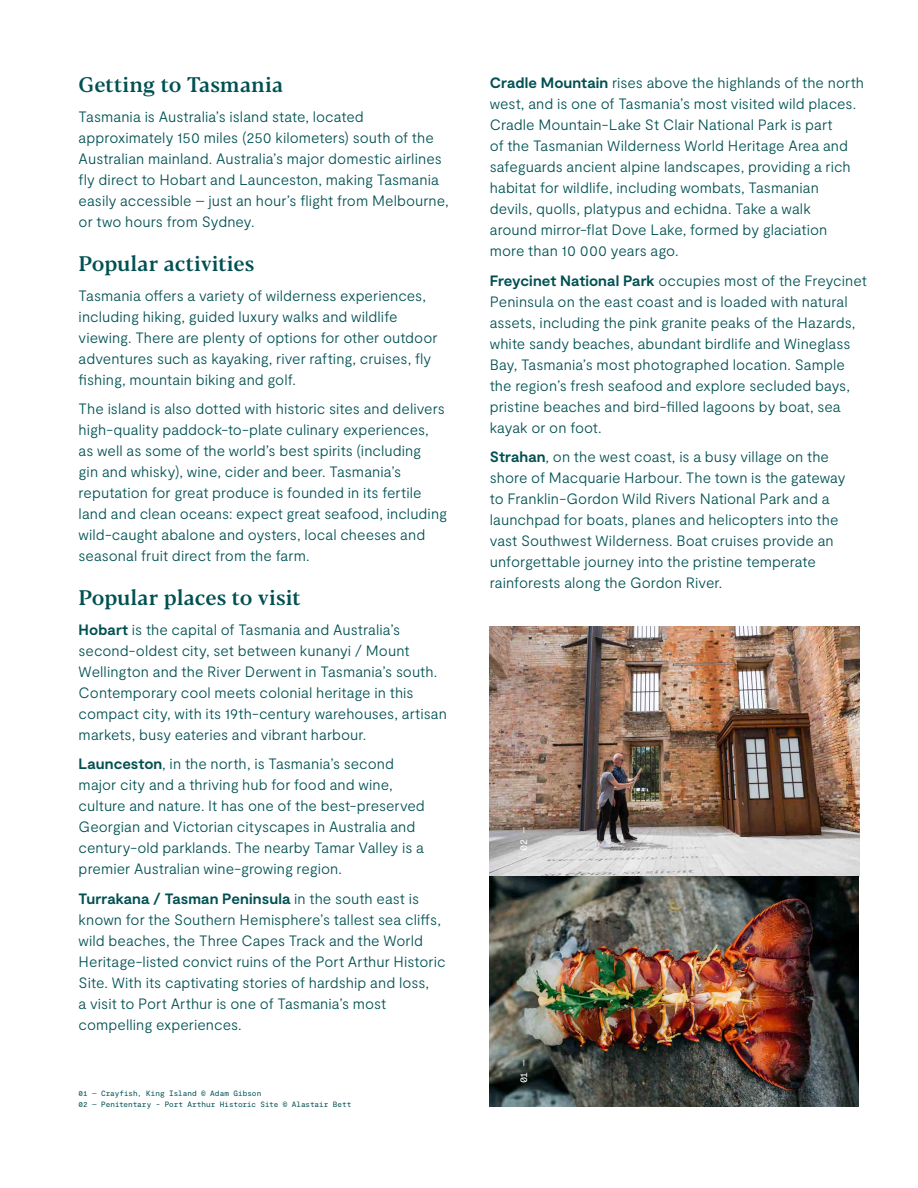
<style>
.page{position:relative;width:918px;height:1188px;background:#fff}
.page>*{position:absolute;margin:0;border:0;box-sizing:border-box;transform-origin:0 0}
.t1{font:500 21px "Blacker Text";color:#005052}
.t2{font:300 15px/21px "Moderat";letter-spacing:.005em;color:#005052}
.t3{font:10.2px "Moderat Mono Regular";color:#fff}
.t4{font:7.65px/10.5px "Moderat Mono Regular";letter-spacing:-.005em;color:#005052}
.s1{font-weight:700}
</style>
<div class="page">
<img style="left:490px;top:626px;width:369px;height:481px">
<h1 class="t1" style="left:79px;top:72px;width:206px">Getting to Tasmania</h1>
<p class="t2" style="left:79px;top:107px;width:372px">Tasmania is Australia’s island state, located approximately 150 miles (250 kilometers) south of the Australian mainland. Australia’s major domestic airlines fly direct to Hobart and Launceston, making Tasmania easily accessible – just an hour’s flight from Melbourne, or two hours from Sydney.</p>
<h1 class="t1" style="left:79px;top:251px;width:177px">Popular activities</h1>
<p class="t2" style="left:79px;top:285px;width:360px">Tasmania offers a variety of wilderness experiences, including hiking, guided luxury walks and wildlife viewing. There are plenty of options for other outdoor adventures such as kayaking, river rafting, cruises, fly fishing, mountain biking and golf.</p>
<p class="t2" style="left:79px;top:399px;width:370px">The island is also dotted with historic sites and delivers high-quality paddock-to-plate culinary experiences, as well as some of the world’s best spirits (including<br>gin and whisky), wine, cider and beer. Tasmania’s reputation for great produce is founded in its fertile land and clean oceans: expect great seafood, including wild-caught abalone and oysters, local cheeses and seasonal fruit direct from the farm.</p>
<h1 class="t1" style="left:79px;top:585px;width:224px">Popular places to visit</h1>
<p class="t2" style="left:79px;top:619px;width:370px"><span class="s1">Hobart</span> is the capital of Tasmania and Australia’s second-oldest city, set between kunanyi / Mount Wellington and the River Derwent in Tasmania’s south.<br>Contemporary cool meets colonial heritage in this compact city, with its 19th-century warehouses, artisan markets, busy eateries and vibrant harbour.</p>
<p class="t2" style="left:79px;top:754px;width:348px"><span class="s1">Launceston</span>, in the north, is Tasmania’s second major city and a thriving hub for food and wine, culture and nature. It has one of the best-preserved Georgian and Victorian cityscapes in Australia and century-old parklands. The nearby Tamar Valley is a premier Australian wine-growing region.</p>
<p class="t2" style="left:79px;top:888px;width:368px"><span class="s1">Turrakana / Tasman Peninsula</span> in the south east is known for the Southern Hemisphere’s tallest sea cliffs, wild beaches, the Three Capes Track and the World Heritage-listed convict ruins of the Port Arthur Historic Site. With its captivating stories of hardship and loss,<br>a visit to Port Arthur is one of Tasmania’s most compelling experiences.</p>
<p class="t4" style="left:79px;top:1089px;width:274px">01 — Crayfish, King Island © Adam Gibson<br>02 — Penitentary - Port Arthur Historic Site © Alastair Bett</p>
<p class="t2" style="left:490px;top:73px;width:376px"><span class="s1">Cradle Mountain</span> rises above the highlands of the north west, and is one of Tasmania’s most visited wild places.<br>Cradle Mountain-Lake St Clair National Park is part<br>of the Tasmanian Wilderness World Heritage Area and safeguards ancient alpine landscapes, providing a rich habitat for wildlife, including wombats, Tasmanian devils, quolls, platypus and echidna. Take a walk<br>around mirror-flat Dove Lake, formed by glaciation more than 10 000 years ago.</p>
<p class="t2" style="left:490px;top:270px;width:378px"><span class="s1">Freycinet National Park</span> occupies most of the Freycinet Peninsula on the east coast and is loaded with natural assets, including the pink granite peaks of the Hazards, white sandy beaches, abundant birdlife and Wineglass Bay, Tasmania’s most photographed location. Sample the region’s fresh seafood and explore secluded bays, pristine beaches and bird-filled lagoons by boat, sea kayak or on foot.</p>
<p class="t2" style="left:490px;top:447px;width:357px"><span class="s1">Strahan</span>, on the west coast, is a busy village on the shore of Macquarie Harbour. The town is the gateway to Franklin-Gordon Wild Rivers National Park and a launchpad for boats, planes and helicopters into the vast Southwest Wilderness. Boat cruises provide an unforgettable journey into the pristine temperate rainforests along the Gordon River.</p>
<p class="t3" style="left:518px;top:851px;width:26px;rotate:-90deg">02 —</p>
<p class="t3" style="left:518px;top:1083px;width:26px;rotate:-90deg">01 —</p>
</div>
